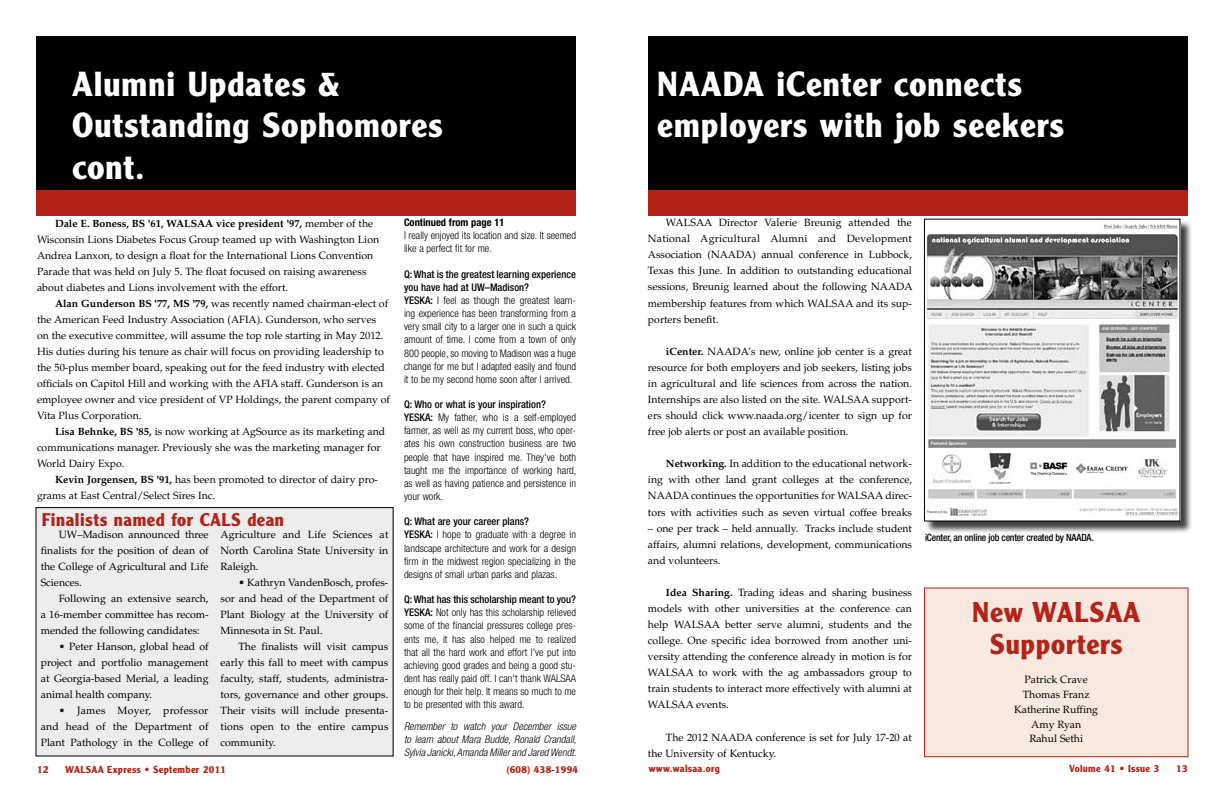
<style>
.page{position:relative;width:1224px;height:792px;background:#fff}
.page>*{position:absolute;margin:0;border:0;box-sizing:border-box;transform-origin:0 0}
.t1{font:700 34px/41.5px "Clearface Gothic LT Std";letter-spacing:.03em;color:#fff}
.t2{font:700 28px/32px "Clearface Gothic LT Std";letter-spacing:.03em;color:#b32317;text-align:center}
.t3{font:700 18px "Clearface Gothic LT Std";letter-spacing:.03em;color:#b32317}
.t4{font:10.5px/16px "Palatino LT Std";color:#000;text-align:justify}
.t5{font:300 condensed 10.5px/13.1px "Helvetica Neue LT Std";color:#000}
.t6{font:italic 300 condensed 10.5px/13.1px "Helvetica Neue LT Std";color:#000;text-align:justify}
.t7{font:700 condensed 10.5px "Helvetica Neue LT Std";color:#000}
.t8{font:700 10px "Clearface Gothic LT Std";letter-spacing:.03em;color:#b32317}
.t9{font:500 condensed 10px "Helvetica Neue LT Std";letter-spacing:-.02em;color:#000}
.s1{font-weight:700}
.s2{font-weight:500}
</style>
<div class="page">
<div style="left:36px;top:36px;width:540px;height:180px;background:#000"></div>
<div style="left:36px;top:191px;width:540px;height:25px;background:#b32317"></div>
<div style="left:648px;top:36px;width:540px;height:180px;background:#000"></div>
<div style="left:648px;top:191px;width:540px;height:25px;background:#b32317"></div>
<div style="left:926px;top:221px;width:267px;height:313px;background:#000;opacity:.75"></div>
<img style="left:926px;top:221px;width:252px;height:298px">
<div style="left:924px;top:588px;width:264px;height:169px;background:#f7e8e0"></div>
<div style="left:924px;top:588px;width:264px;height:169px;border:1px solid #b32317"></div>
<div style="left:36px;top:508px;width:357px;height:248px;background:#ededee"></div>
<h1 class="t1" style="left:72px;top:63px;width:372px">Alumni Updates &amp;<br>Outstanding Sophomores cont.</h1>
<h1 class="t1" style="left:657px;top:63px;width:408px">NAADA iCenter connects employers with job seekers</h1>
<p class="t4" style="left:37px;top:216px;width:344px;text-align:left;text-indent:18px"><span class="s1">Dale E. Boness, BS '61, WALSAA vice president '97,</span> member of the Wisconsin Lions Diabetes Focus Group teamed up with Washington Lion Andrea Lanxon, to design a float for the International Lions Convention Parade that was held on July 5. The float focused on raising awareness about diabetes and Lions involvement with the effort.</p>
<p class="t4" style="left:37px;top:296px;width:355px;text-align:left;text-indent:18px"><span class="s1">Alan Gunderson BS '77, MS '79,</span> was recently named chairman-elect of the American Feed Industry Association (AFIA). Gunderson, who serves on the executive committee, will assume the top role starting in May 2012.<br>His duties during his tenure as chair will focus on providing leadership to the 50-plus member board, speaking out for the feed industry with elected officials on Capitol Hill and working with the AFIA staff. Gunderson is an employee owner and vice president of VP Holdings, the parent company of Vita Plus Corporation.</p>
<p class="t4" style="left:37px;top:424px;width:350px;text-align:left;text-indent:18px"><span class="s1">Lisa Behnke, BS '85,</span> is now working at AgSource as its marketing and communications manager. Previously she was the marketing manager for<br>World Dairy Expo.</p>
<p class="t4" style="left:37px;top:472px;width:342px;text-indent:18px"><span class="s1">Kevin Jorgensen, BS '91,</span> has been promoted to director of dairy pro&shy;grams at East Central/Select Sires Inc.</p>
<h3 class="t3" style="left:42px;top:509px;width:244px">Finalists named for CALS dean</h3>
<p class="t4" style="left:41px;top:527px;width:169px;text-indent:18px">UW–Madison announced three finalists for the position of dean of the College of Agricultural and Life Sciences.</p>
<p class="t4" style="left:41px;top:591px;width:169px;text-indent:18px">Following an extensive search, a 16-member committee has recom&shy;mended the following candidates:</p>
<p class="t4" style="left:41px;top:639px;width:169px;text-indent:18px">• Peter Hanson, global head of project and portfolio management at Georgia-based Merial, a leading animal health company.</p>
<p class="t4" style="left:41px;top:703px;width:169px;text-indent:18px">• James Moyer, professor and head of the Department of Plant Pathology in the College of</p>
<p class="t4" style="left:221px;top:526px;width:169px">Agriculture and Life Sciences at North Carolina State University in Raleigh.</p>
<p class="t4" style="left:221px;top:574px;width:169px;text-indent:18px">• Kathryn VandenBosch, profes&shy;sor and head of the Department of Plant Biology at the University of Minnesota in St. Paul.</p>
<p class="t4" style="left:221px;top:638px;width:169px;text-indent:18px">The finalists will visit campus early this fall to meet with campus faculty, staff, students, administra&shy;tors, governance and other groups.<br>Their visits will include presenta&shy;tions open to the entire campus community.</p>
<p class="t7" style="left:404px;top:216px;width:102px">Continued from page 11</p>
<p class="t5" style="left:404px;top:229px;width:174px">I really enjoyed its location and size. It seemed like a perfect fit for me.</p>
<p class="t5" style="left:404px;top:267px;width:174px"><span class="s2">Q: What is the greatest learning experience you have had at UW–Madison?<br>YESKA:</span> I feel as though the greatest learn&shy;ing experience has been transforming from a very small city to a larger one in such a quick amount of time. I come from a town of only 800 people, so moving to Madison was a huge change for me but I adapted easily and found it to be my second home soon after I arrived.</p>
<p class="t5" style="left:404px;top:398px;width:174px"><span class="s2">Q: Who or what is your inspiration?<br>YESKA:</span> My father, who is a self-employed farmer, as well as my current boss, who oper&shy;ates his own construction business are two people that have inspired me. They've both taught me the importance of working hard, as well as having patience and persistence in your work.</p>
<p class="t5" style="left:404px;top:515px;width:174px"><span class="s2">Q: What are your career plans?<br>YESKA:</span> I hope to graduate with a degree in landscape architecture and work for a design firm in the midwest region specializing in the designs of small urban parks and plazas.</p>
<p class="t5" style="left:404px;top:593px;width:174px;text-align:justify"><span class="s2">Q: What has this scholarship meant to you?<br>YESKA:</span> Not only has this scholarship relieved some of the financial pressures college pres&shy;ents me, it has also helped me to realized that all the hard work and effort I've put into achieving good grades and being a good stu&shy;dent has really paid off. I can't thank WALSAA enough for their help. It means so much to me to be presented with this award.</p>
<p class="t6" style="left:404px;top:720px;width:174px">Remember to watch your December issue to learn about Mara Budde, Ronald Crandall, Sylvia Janicki, Amanda Miller and Jared Wendt.</p>
<p class="t8" style="left:37px;top:764px;width:13px">12</p>
<p class="t8" style="left:65px;top:764px;width:162px">WALSAA Express • September 2011</p>
<p class="t8" style="left:507px;top:764px;width:73px">(608) 438-1994</p>
<p class="t4" style="left:648px;top:215px;width:266px;text-indent:18px">WALSAA Director Valerie Breunig attended the National Agricultural Alumni and Development Association (NAADA) annual conference in Lubbock, Texas this June. In addition to outstanding educational sessions, Breunig learned about the following NAADA membership features from which WALSAA and its sup&shy;porters benefit.</p>
<p class="t4" style="left:648px;top:343px;width:266px;text-indent:18px"><span class="s1">iCenter.</span> NAADA’s new, online job center is a great resource for both employers and job seekers, listing jobs in agricultural and life sciences from across the nation.<br>Internships are also listed on the site. WALSAA support&shy;ers should click www.naada.org/icenter to sign up for free job alerts or post an available position.</p>
<p class="t4" style="left:648px;top:456px;width:266px;text-indent:18px"><span class="s1">Networking.</span> In addition to the educational network&shy;ing with other land grant colleges at the conference, NAADA continues the opportunities for WALSAA direc&shy;tors with activities such as seven virtual coffee breaks</p>
<p class="t4" style="left:648px;top:520px;width:266px">– one per track – held annually. Tracks include student affairs, alumni relations, development, communications and volunteers.</p>
<p class="t4" style="left:648px;top:585px;width:266px;text-indent:18px"><span class="s1">Idea Sharing.</span> Trading ideas and sharing business models with other universities at the conference can help WALSAA better serve alumni, students and the college. One specific idea borrowed from another uni&shy;versity attending the conference already in motion is for WALSAA to work with the ag ambassadors group to train students to interact more effectively with alumni at WALSAA events.</p>
<p class="t4" style="left:648px;top:729px;width:265px;text-indent:18px">The 2012 NAADA conference is set for July 17-20 at the University of Kentucky.</p>
<p class="t9" style="left:925px;top:532px;width:170px">iCenter, an online job center created by NAADA.</p>
<h2 class="t2" style="left:972px;top:596px;width:170px">New WALSAA<br>Supporters</h2>
<p class="t4" style="left:1014px;top:673px;width:85px;line-height:14.7px;text-align:center">Patrick Crave<br>Thomas Franz<br>Katherine Ruffing<br>Amy Ryan<br>Rahul Sethi</p>
<p class="t8" style="left:649px;top:763px;width:72px">www.walsaa.org</p>
<p class="t8" style="left:1069px;top:763px;width:92px">Volume 41 • Issue 3</p>
<p class="t8" style="left:1176px;top:763px;width:13px">13</p>
</div>
